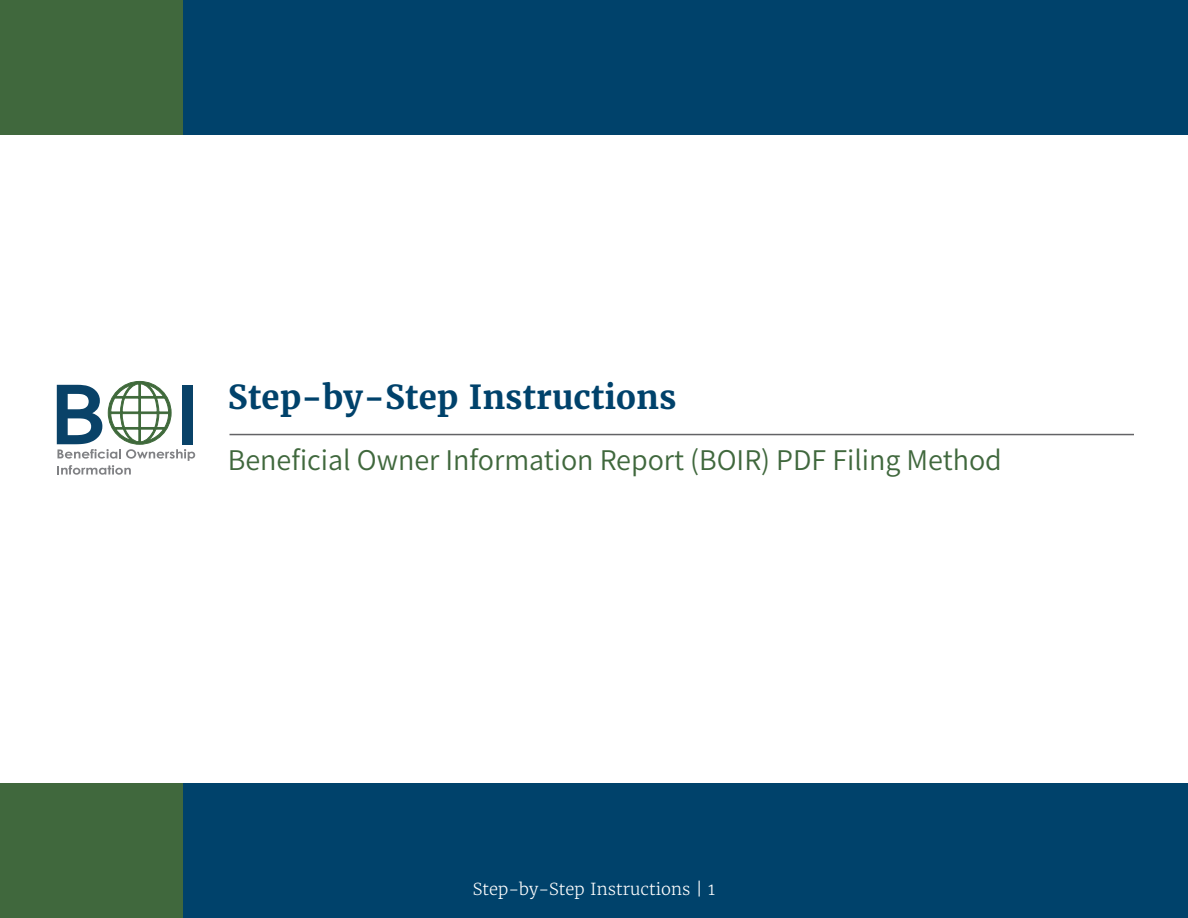
<style>
.page{position:relative;width:1188px;height:918px;background:#fff}
.page>*{position:absolute;margin:0;border:0;box-sizing:border-box;transform-origin:0 0}
.Paragraph_Style_1{font:700 33px "Merriweather";color:#00426b}
.t1{font:27px "Source Han Sans CN";color:#40683d}
.t2{font:300 16.5px "Merriweather";color:#fff}
</style>
<div class="page">
<div style="left:0;top:783px;width:1188px;height:135px;background:#00426b"></div>
<div style="left:0;top:783px;width:182px;height:135px;background:#40683d"></div>
<div style="left:0;top:0;width:1188px;height:135px;background:#00426b"></div>
<div style="left:0;top:0;width:182px;height:135px;background:#40683d"></div>
<svg style="left:57px;top:381px;width:138px;height:94px"></svg>
<hr style="left:230px;top:434px;width:904px;height:1px;background:#636366">
<p class="Paragraph_Style_1" style="left:228px;top:376px;width:450px">Step-by-Step Instructions</p>
<p class="t1" style="left:228px;top:445px;width:776px">Beneficial Owner Information Report (BOIR) PDF Filing Method</p>
<p class="t2" style="left:473px;top:879px;width:244px">Step-by-Step Instructions | 1</p>
</div>
